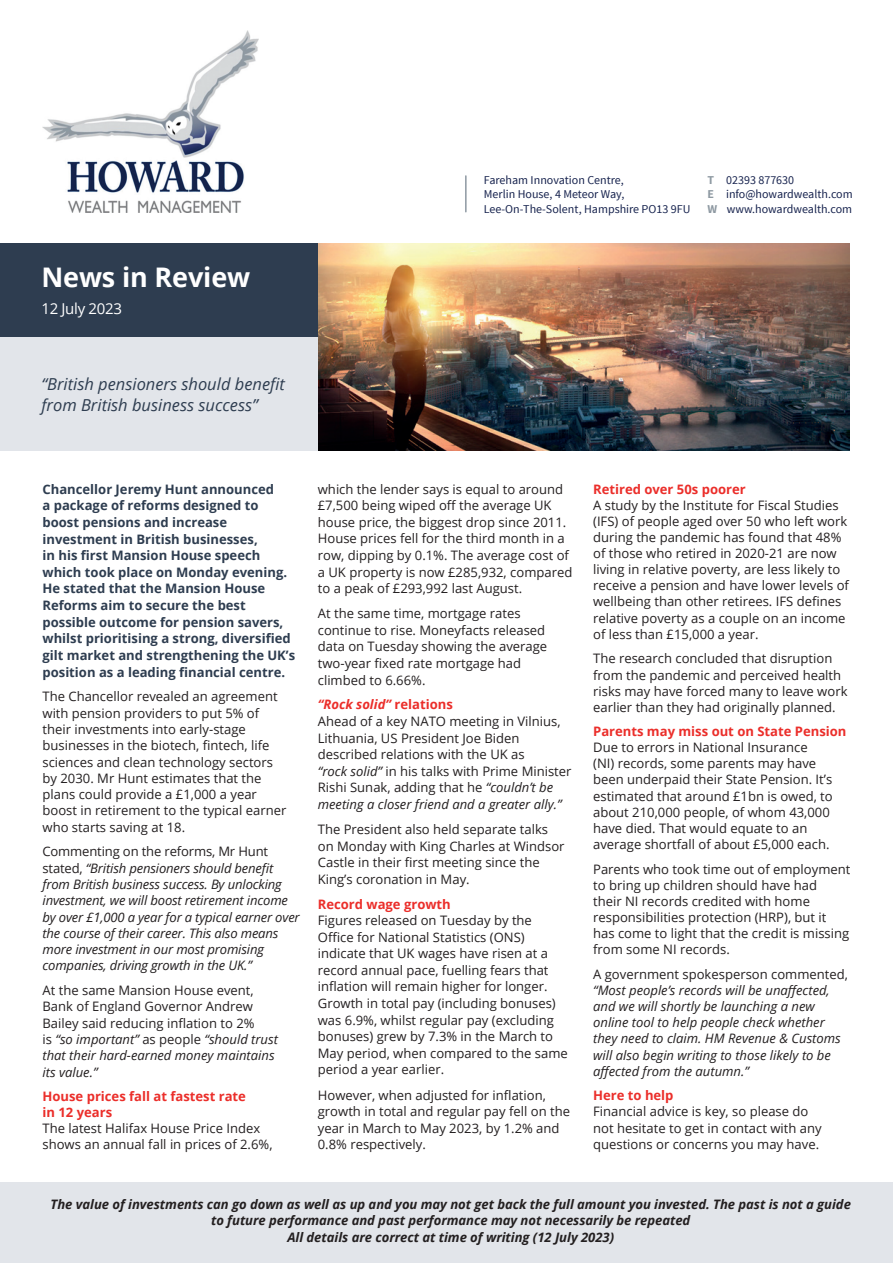
<style>
.page{position:relative;width:893px;height:1263px;background:#fff}
.page>*{position:absolute;margin:0;border:0;box-sizing:border-box;transform-origin:0 0}
.t1{font:700 27px "Open Sans";letter-spacing:-.005em;color:#fff}
.t2{font:italic 16.5px/21px "Open Sans";color:#2e3d50}
.t3{font:15px "Open Sans";letter-spacing:-.02em;color:#fff}
.t4{font:13.05px/16.6px "Open Sans";color:#231f20}
.t5{font:italic 13.05px/16.2px "Open Sans";letter-spacing:-.01em;color:#231f20}
.t6{font:700 13.05px/16.6px "Open Sans";color:#2e3d50}
.t7{font:italic 700 13.05px/16.5px "Open Sans";letter-spacing:-.005em;color:#231f20;text-align:center}
.t8{font:700 13.05px/15.9px "Open Sans";color:#eb2e2a}
.t9{font:12px/14.4px "Source Sans Pro";color:#17234e}
.s1{font-weight:700;color:#8e99a2}
.s2{font-style:normal}
.s3{font-style:italic}
.s4{font-weight:700;font-style:italic;color:#eb2e2a}
.s5{font-weight:700;color:#eb2e2a}
</style>
<div class="page">
<img style="left:318px;top:243px;width:531px;height:208px">
<div style="left:0;top:1182px;width:893px;height:81px;background:#e2e5ea"></div>
<div style="left:0;top:337px;width:318px;height:114px;background:#e2e5ea"></div>
<div style="left:0;top:243px;width:318px;height:94px;background:#2e3d50"></div>
<hr style="left:465px;top:176px;width:2px;height:36px;background:#8e99a2">
<img style="left:43px;top:30px;width:216px;height:183px">
<h1 class="t1" style="left:41px;top:258px;width:210px">News in Review</h1>
<p class="t3" style="left:41px;top:298px;width:82px">12 July 2023</p>
<p class="t2" style="left:41px;top:373px;width:245px">“British pensioners should benefit from British business success”</p>
<p class="t9" style="left:484px;top:173px;width:208px">Fareham Innovation Centre,<br>Merlin House, 4 Meteor Way,<br>Lee-On-The-Solent, Hampshire PO13 9FU</p>
<p class="t9" style="left:707px;top:173px;width:147px"><span class="s1">T</span> 02393 877630<br><span class="s1">E</span> info@howardwealth.com<br><span class="s1">W</span> www.howardwealth.com</p>
<p class="t6" style="left:43px;top:480px;width:254px">Chancellor Jeremy Hunt announced<br>a package of reforms designed to boost pensions and increase investment in British businesses,<br>in his first Mansion House speech which took place on Monday evening.<br>He stated that the Mansion House Reforms aim to secure the best possible outcome for pension savers, whilst prioritising a strong, diversified gilt market and strengthening the UK’s position as a leading financial centre.</p>
<p class="t4" style="left:43px;top:688px;width:245px">The Chancellor revealed an agreement with pension providers to put 5% of their investments into early-stage businesses in the biotech, fintech, life sciences and clean technology sectors by 2030. Mr Hunt estimates that the plans could provide a £1,000 a year boost in retirement to the typical earner who starts saving at 18.</p>
<p class="t5" style="left:43px;top:843px;width:259px"><span class="s2">Commenting on the reforms, Mr Hunt stated,</span> “British pensioners should benefit from British business success. By unlocking investment, we will boost retirement income by over £1,000 a year for a typical earner over the course of their career. This also means more investment in our most promising companies, driving growth in the UK.”</p>
<p class="t4" style="left:43px;top:982px;width:237px;line-height:16.2px">At the same Mansion House event,<br>Bank of England Governor Andrew<br>Bailey said reducing inflation to 2%<br>is <span class="s3">“so important”</span> as people <span class="s3">“should trust that their hard-earned money maintains its value.”</span></p>
<p class="t8" style="left:43px;top:1088px;width:205px">House prices fall at fastest rate in 12 years</p>
<p class="t4" style="left:43px;top:1120px;width:231px;line-height:16.2px">The latest Halifax House Price Index shows an annual fall in prices of 2.6%,</p>
<p class="t4" style="left:318px;top:480px;width:256px">which the lender says is equal to around £7,500 being wiped off the average UK house price, the biggest drop since 2011.<br>House prices fell for the third month in a row, dipping by 0.1%. The average cost of a UK property is now £285,932, compared to a peak of £293,992 last August.</p>
<p class="t4" style="left:318px;top:605px;width:231px">At the same time, mortgage rates continue to rise. Moneyfacts released data on Tuesday showing the average two-year fixed rate mortgage had climbed to 6.66%.</p>
<p class="t4" style="left:318px;top:696px;width:255px"><span class="s4">“Rock solid”</span> <span class="s5">relations<br></span>Ahead of a key NATO meeting in Vilnius, Lithuania, US President Joe Biden described relations with the UK as<br><span class="s3">“rock solid”</span> in his talks with Prime Minister Rishi Sunak, adding that he <span class="s3">“couldn’t be meeting a closer friend and a greater ally.”</span></p>
<p class="t4" style="left:318px;top:821px;width:248px">The President also held separate talks on Monday with King Charles at Windsor Castle in their first meeting since the King’s coronation in May.</p>
<p class="t8" style="left:318px;top:895px;width:135px">Record wage growth</p>
<p class="t4" style="left:318px;top:912px;width:251px">Figures released on Tuesday by the Office for National Statistics (ONS) indicate that UK wages have risen at a record annual pace, fuelling fears that inflation will remain higher for longer.<br>Growth in total pay (including bonuses) was 6.9%, whilst regular pay (excluding bonuses) grew by 7.3% in the March to May period, when compared to the same period a year earlier.</p>
<p class="t4" style="left:318px;top:1086px;width:254px">However, when adjusted for inflation, growth in total and regular pay fell on the year in March to May 2023, by 1.2% and 0.8% respectively.</p>
<p class="t8" style="left:593px;top:480px;width:154px">Retired over 50s poorer</p>
<p class="t4" style="left:593px;top:496px;width:257px;line-height:16.2px">A study by the Institute for Fiscal Studies (IFS) of people aged over 50 who left work during the pandemic has found that 48% of those who retired in 2020-21 are now living in relative poverty, are less likely to receive a pension and have lower levels of wellbeing than other retirees. IFS defines relative poverty as a couple on an income of less than £15,000 a year.</p>
<p class="t4" style="left:593px;top:650px;width:256px;line-height:16.2px">The research concluded that disruption from the pandemic and perceived health risks may have forced many to leave work earlier than they had originally planned.</p>
<p class="t8" style="left:593px;top:723px;width:255px">Parents may miss out on State Pension</p>
<p class="t4" style="left:593px;top:739px;width:241px;line-height:16.2px">Due to errors in National Insurance<br>(NI) records, some parents may have been underpaid their State Pension. It’s estimated that around £1bn is owed, to about 210,000 people, of whom 43,000 have died. That would equate to an average shortfall of about £5,000 each.</p>
<p class="t4" style="left:593px;top:860px;width:259px;line-height:16.2px">Parents who took time out of employment to bring up children should have had<br>their NI records credited with home responsibilities protection (HRP), but it has come to light that the credit is missing from some NI records.</p>
<p class="t4" style="left:593px;top:965px;width:256px">A government spokesperson commented,</p>
<p class="t5" style="left:593px;top:982px;width:249px">“Most people’s records will be unaffected, and we will shortly be launching a new online tool to help people check whether they need to claim. HM Revenue &amp; Customs will also begin writing to those likely to be affected from the autumn.”</p>
<p class="t8" style="left:593px;top:1087px;width:82px">Here to help</p>
<p class="t4" style="left:593px;top:1103px;width:230px">Financial advice is key, so please do not hesitate to get in contact with any questions or concerns you may have.</p>
<p class="t7" style="left:51px;top:1195px;width:802px">The value of investments can go down as well as up and you may not get back the full amount you invested. The past is not a guide to future performance and past performance may not necessarily be repeated<br>All details are correct at time of writing (12 July 2023)</p>
</div>
